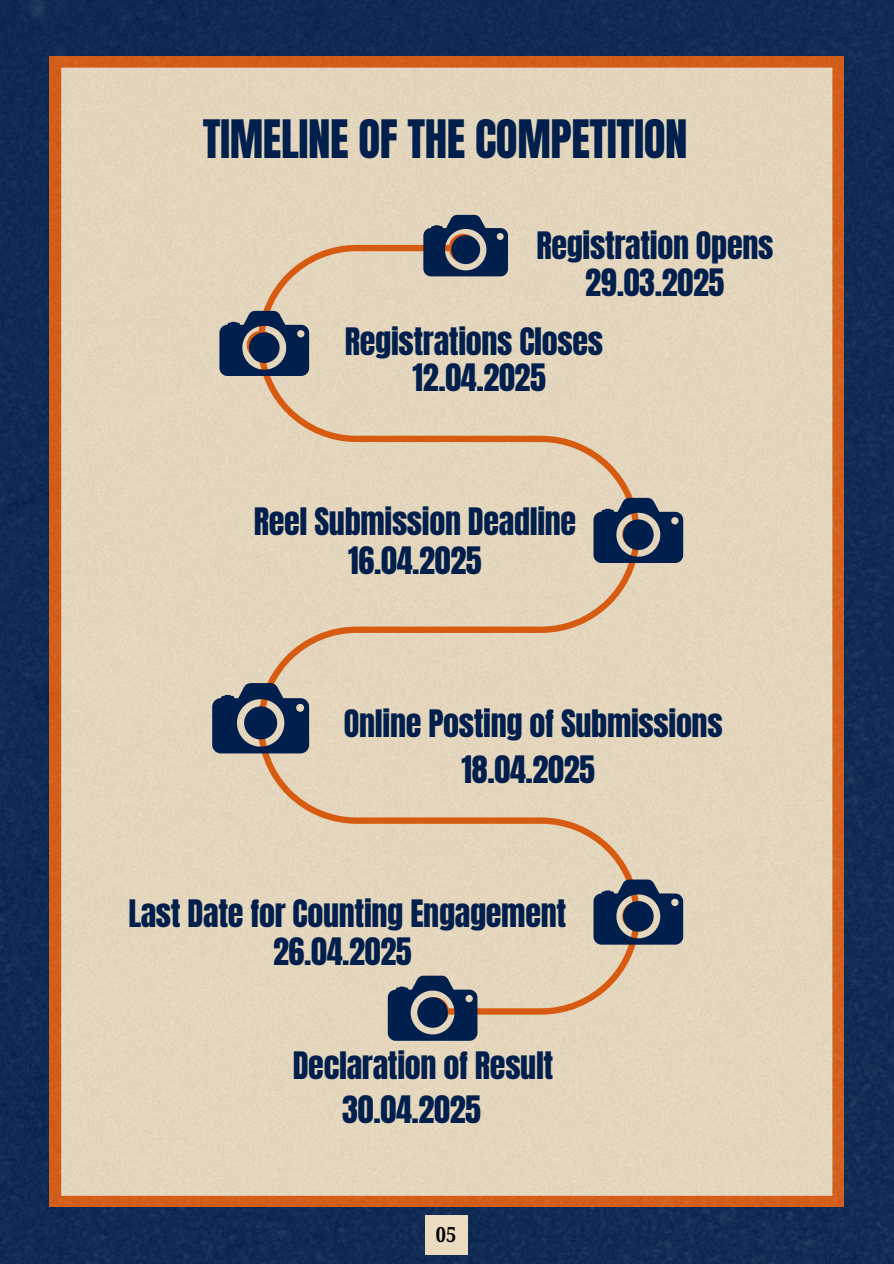
<style>
.page{position:relative;width:894px;height:1264px;background:#fff}
.page>*{position:absolute;margin:0;border:0;box-sizing:border-box;transform-origin:0 0}
.t1{font:45px "Anton";letter-spacing:-.01em;color:#011f4c}
.t2{font:32.1px/37.3px "Anton";letter-spacing:-.01em;color:#011f4c;text-align:center}
.t3{font:700 20.85px "Noto Serif Ethiopic Condensed";color:#000}
</style>
<div class="page">
<img style="left:0;top:0;width:893px;height:1263px">
<div style="left:425px;top:1214px;width:43px;height:40px;background:#ebdcc0"></div>
<div style="left:247px;top:234px;width:403px;height:791px;background:#e4d6bd"></div>
<svg style="left:212px;top:683px;width:97px;height:70px;background:#405069"></svg>
<svg style="left:423px;top:215px;width:84px;height:61px;background:#3f4f67"></svg>
<svg style="left:219px;top:311px;width:90px;height:65px;background:#404e66"></svg>
<svg style="left:593px;top:498px;width:90px;height:65px;background:#405068"></svg>
<svg style="left:387px;top:975px;width:90px;height:65px;background:#43536b"></svg>
<svg style="left:593px;top:879px;width:90px;height:65px;background:#425169"></svg>
<h1 class="t1" style="left:202px;top:107px;width:486px">TIMELINE OF THE COMPETITION</h1>
<p class="t2" style="left:536px;top:227px;width:238px">Registration Opens</p>
<p class="t2" style="left:585px;top:264px;width:141px">29.03.2025</p>
<p class="t2" style="left:344px;top:323px;width:260px">Registrations Closes</p>
<p class="t2" style="left:412px;top:359px;width:135px">12.04.2025</p>
<p class="t2" style="left:254px;top:503px;width:324px">Reel Submission Deadline</p>
<p class="t2" style="left:348px;top:542px;width:135px">16.04.2025</p>
<p class="t2" style="left:344px;top:705px;width:380px">Online Posting of Submissions</p>
<p class="t2" style="left:461px;top:751px;width:135px">18.04.2025</p>
<p class="t2" style="left:128px;top:895px;width:439px">Last Date for Counting Engagement<br>26.04.2025</p>
<p class="t2" style="left:293px;top:1047px;width:262px">Declaration of Result</p>
<p class="t2" style="left:342px;top:1091px;width:140px">30.04.2025</p>
<p class="t3" style="left:436px;top:1219px;width:22px">05</p>
</div>
